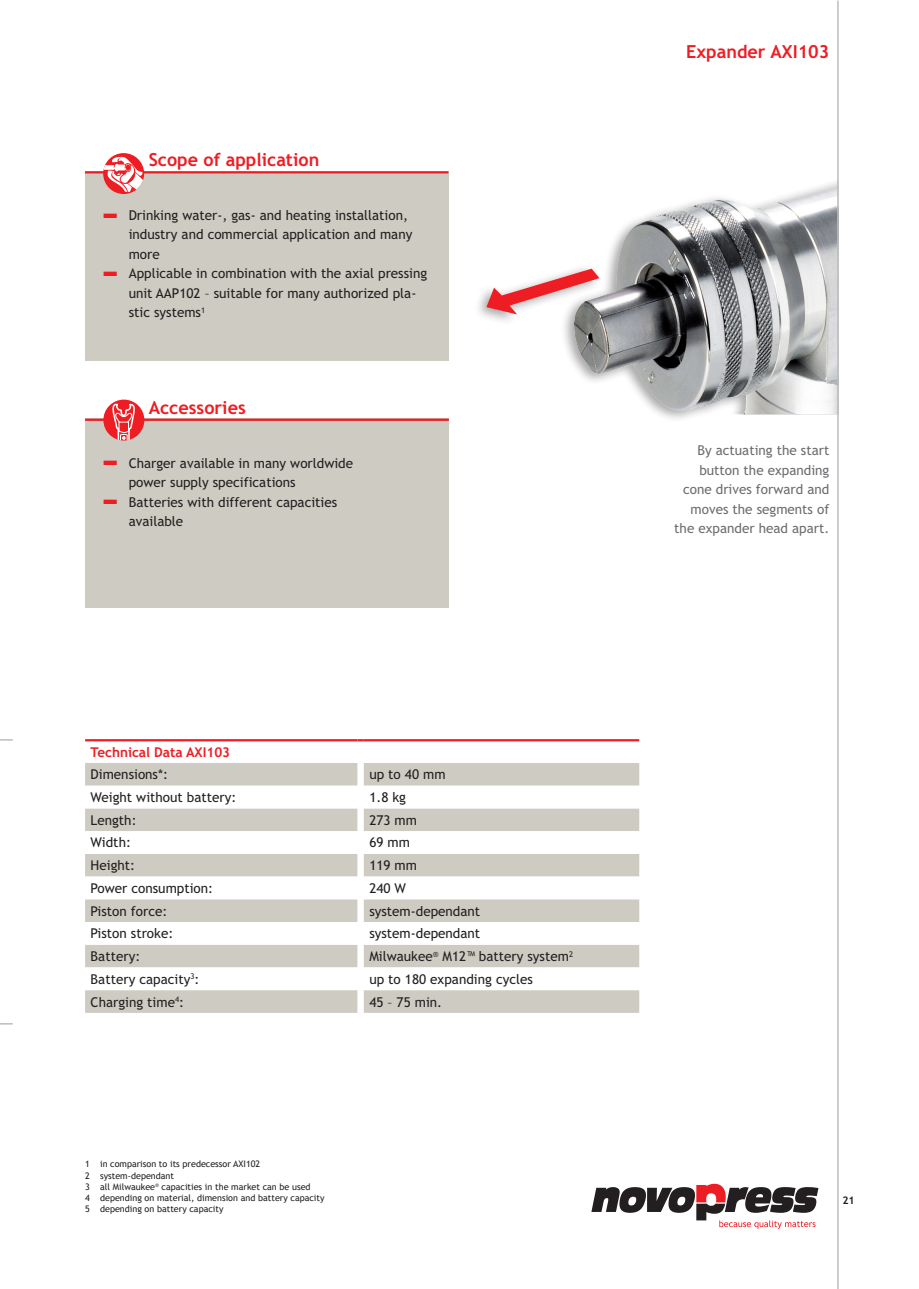
<style>
.page{position:relative;width:919px;height:1289px;background:#fff}
.page>*{position:absolute;margin:0;border:0;box-sizing:border-box;transform-origin:0 0}
.t1{font:700 18px "Trebuchet";color:#ee1d23}
.t2{font:13.5px/19.5px "Trebuchet";color:#231f20}
.t3{font:13.5px/19.5px "Trebuchet";color:#6c6d70;text-align:right}
.t4{font:700 13.5px "Trebuchet";color:#ee1d23}
.t5{font:700 10.5px "Trebuchet";color:#231f20}
.t6{font:9px/11.2px "Trebuchet MS";color:#231f20}
</style>
<div class="page">
<img style="left:574px;top:185px;width:263px;height:229px">
<div style="left:472px;top:263px;width:130px;height:63px;background:#231f20;opacity:.4"></div>
<svg style="left:486px;top:269px;width:113px;height:45px"></svg>
<hr style="left:837px;top:0;width:1px;height:1288px;background:#bcbdc0">
<svg style="left:591px;top:1183px;width:227px;height:45px"></svg>
<div style="left:85px;top:171px;width:363px;height:189px;background:#cecbc2"></div>
<hr style="left:85px;top:171px;width:363px;height:2px;background:#ee1d23">
<div style="left:85px;top:418px;width:364px;height:190px;background:#cecbc2"></div>
<hr style="left:85px;top:418px;width:364px;height:3px;background:#ee1d23">
<img style="left:0;top:153px;width:167px;height:872px">
<div style="left:85px;top:740px;width:554px;height:23px;background:#fff"></div>
<div style="left:85px;top:763px;width:554px;height:249px;background:#cecbc2"></div>
<svg style="left:85px;top:785px;width:554px;height:205px"></svg>
<hr style="left:85px;top:739px;width:272px;height:2px;background:#ee1d23">
<svg style="left:357px;top:739px;width:7px;height:2px"></svg>
<hr style="left:364px;top:739px;width:275px;height:2px;background:#ee1d23">
<h1 class="t1" style="left:149px;top:149px;width:172px">Scope of application</h1>
<p class="t2" style="left:129px;top:205px;width:285px;text-indent:-26px"><sup>■</sup> Drinking water-, gas- and heating installation, industry and commercial application and many more</p>
<p class="t2" style="left:129px;top:264px;width:300px;text-indent:-26px"><sup>■</sup> Applicable in combination with the axial pressing unit AAP102 – suitable for many authorized pla&shy;stic systems<sup>1</sup></p>
<h1 class="t1" style="left:149px;top:397px;width:99px">Accessories</h1>
<p class="t2" style="left:129px;top:453px;width:226px;text-indent:-26px"><sup>■</sup> Charger available in many worldwide power supply specifications</p>
<p class="t2" style="left:129px;top:492px;width:210px;text-indent:-26px"><sup>■</sup> Batteries with different capacities available</p>
<p class="t4" style="left:91px;top:744px;width:141px">Technical Data AXI103</p>
<p class="t2" style="left:91px;top:764px;width:79px">Dimensions*:</p>
<p class="t2" style="left:369px;top:764px;width:78px">up to 40 mm</p>
<p class="t2" style="left:91px;top:787px;width:147px">Weight without battery:</p>
<p class="t2" style="left:369px;top:787px;width:38px">1.8 kg</p>
<p class="t2" style="left:91px;top:810px;width:48px">Length:</p>
<p class="t2" style="left:369px;top:810px;width:49px">273 mm</p>
<p class="t2" style="left:91px;top:832px;width:42px">Width:</p>
<p class="t2" style="left:369px;top:832px;width:42px">69 mm</p>
<p class="t2" style="left:91px;top:855px;width:46px">Height:</p>
<p class="t2" style="left:369px;top:855px;width:49px">119 mm</p>
<p class="t2" style="left:91px;top:878px;width:124px">Power consumption:</p>
<p class="t2" style="left:369px;top:878px;width:38px">240 W</p>
<p class="t2" style="left:91px;top:901px;width:78px">Piston force:</p>
<p class="t2" style="left:369px;top:901px;width:112px">system-dependant</p>
<p class="t2" style="left:91px;top:923px;width:84px">Piston stroke:</p>
<p class="t2" style="left:369px;top:923px;width:112px">system-dependant</p>
<p class="t2" style="left:91px;top:946px;width:51px">Battery:</p>
<p class="t2" style="left:369px;top:946px;width:205px">Milwaukee<sup>®</sup> M12™ battery system<sup>2</sup></p>
<p class="t2" style="left:91px;top:969px;width:110px">Battery capacity<sup>3</sup>:</p>
<p class="t2" style="left:369px;top:969px;width:165px">up to 180 expanding cycles</p>
<p class="t2" style="left:91px;top:991px;width:95px">Charging time<sup>4</sup>:</p>
<p class="t2" style="left:369px;top:991px;width:74px">45 – 75 min.</p>
<p class="t6" style="left:85px;top:1158px;width:241px">1 in comparison to its predecessor AXI102<br>2 system-dependant<br>3 all Milwaukee<sup>®</sup> capacities in the market can be used<br>4 depending on material, dimension and battery capacity 5 depending on battery capacity</p>
<h1 class="t1" style="left:686px;top:41px;width:145px">Expander AXI103</h1>
<p class="t3" style="left:674px;top:441px;width:157px">By actuating the start button the expanding cone drives forward and moves the segments of the expander head apart.</p>
<p class="t5" style="left:842px;top:1194px;width:14px">21</p>
</div>
